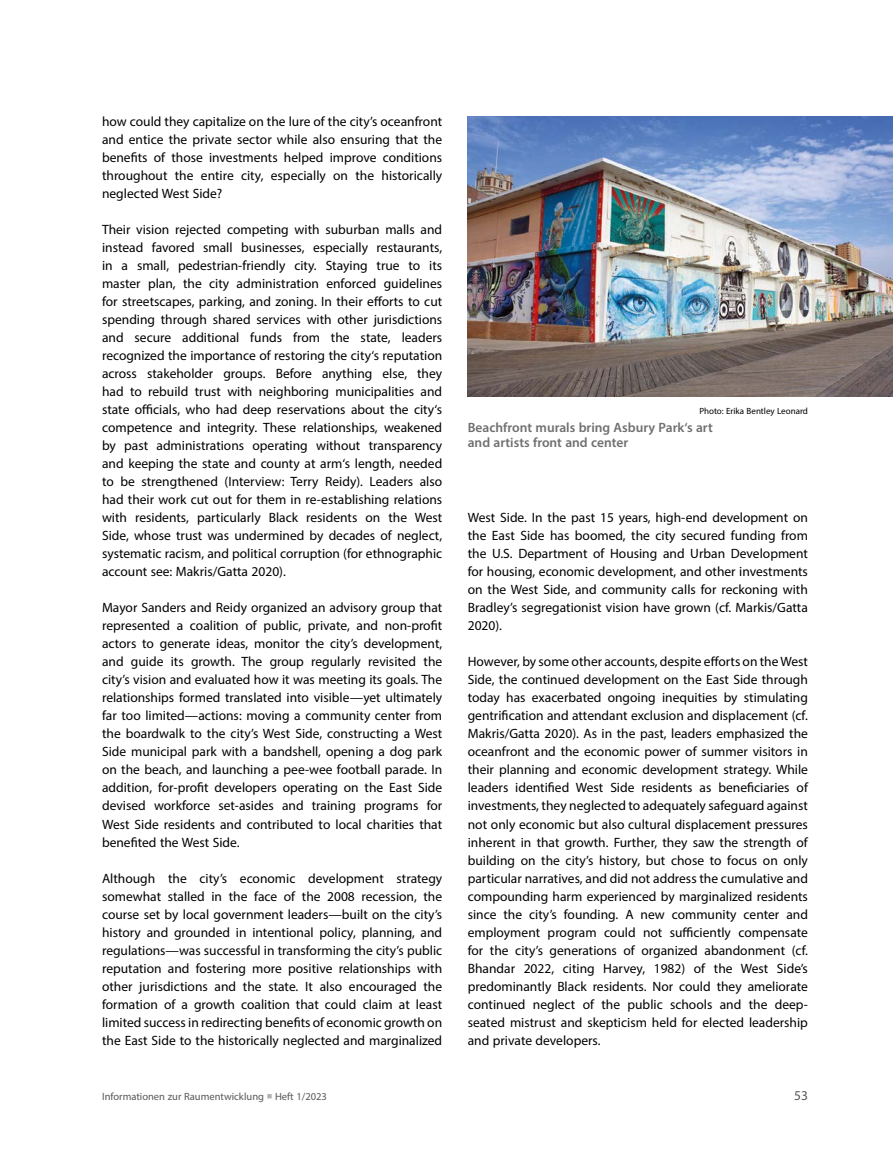
<style>
.page{position:relative;width:893px;height:1170px;background:#fff}
.page>*{position:absolute;margin:0;border:0;box-sizing:border-box;transform-origin:0 0}
.Fließtext_P{font:13.5px/18px "Myriad Pro";color:#000;text-align:justify}
.t1{font:600 13.5px/15px "Myriad Pro";color:#706f6f}
.t2{font:13.5px "Myriad Pro";color:#575756}
.t3{font:10.5px "Myriad Pro";color:#575756}
.t4{font:9px "Myriad Pro";color:#000}
.s1{color:#b3b2b2}
</style>
<div class="page">
<img style="left:468px;top:116px;width:425px;height:280px">
<p class="Fließtext_P" style="left:102px;top:112px;width:342px">how could they capitalize on the lure of the city’s oceanfront and entice the private sector while also ensuring that the benefits of those investments helped improve conditions throughout the entire city, especially on the historically neglected West Side?</p>
<p class="Fließtext_P" style="left:102px;top:220px;width:342px">Their vision rejected competing with suburban malls and instead favored small businesses, especially restaurants, in a small, pedestrian-friendly city. Staying true to its master plan, the city administration enforced guidelines for streetscapes, parking, and zoning. In their efforts to cut spending through shared services with other jurisdictions and secure additional funds from the state, leaders recognized the importance of restoring the city‘s reputation across stakeholder groups. Before anything else, they had to rebuild trust with neighboring municipalities and state officials, who had deep reservations about the city‘s competence and integrity. These relationships, weakened by past administrations operating without transparency and keeping the state and county at arm‘s length, needed to be strengthened (Interview: Terry Reidy). Leaders also had their work cut out for them in re-establishing relations with residents, particularly Black residents on the West Side, whose trust was undermined by decades of neglect, systematic racism, and political corruption (for ethnographic account see: Makris/Gatta 2020).</p>
<p class="Fließtext_P" style="left:102px;top:598px;width:342px">Mayor Sanders and Reidy organized an advisory group that represented a coalition of public, private, and non-profit actors to generate ideas, monitor the city’s development, and guide its growth. The group regularly revisited the city’s vision and evaluated how it was meeting its goals. The relationships formed translated into visible—yet ultimately far too limited—actions: moving a community center from the boardwalk to the city’s West Side, constructing a West Side municipal park with a bandshell, opening a dog park on the beach, and launching a pee-wee football parade. In addition, for-profit developers operating on the East Side devised workforce set-asides and training programs for West Side residents and contributed to local charities that benefited the West Side.</p>
<p class="Fließtext_P" style="left:102px;top:868px;width:342px">Although the city’s economic development strategy somewhat stalled in the face of the 2008 recession, the course set by local government leaders—built on the city’s history and grounded in intentional policy, planning, and regulations—was successful in transforming the city’s public reputation and fostering more positive relationships with other jurisdictions and the state. It also encouraged the formation of a growth coalition that could claim at least limited success in redirecting benefits of economic growth on the East Side to the historically neglected and marginalized</p>
<p class="t4" style="left:699px;top:405px;width:110px">Photo: Erika Bentley Leonard</p>
<p class="t1" style="left:468px;top:420px;width:246px">Beachfront murals bring Asbury Park‘s art and artists front and center</p>
<p class="Fließtext_P" style="left:468px;top:508px;width:342px">West Side. In the past 15 years, high-end development on the East Side has boomed, the city secured funding from the U.S. Department of Housing and Urban Development for housing, economic development, and other investments on the West Side, and community calls for reckoning with Bradley’s segregationist vision have grown (cf. Markis/Gatta 2020).</p>
<p class="Fließtext_P" style="left:468px;top:652px;width:342px">However, by some other accounts, despite efforts on the West Side, the continued development on the East Side through today has exacerbated ongoing inequities by stimulating gentrification and attendant exclusion and displacement (cf.<br>Makris/Gatta 2020). As in the past, leaders emphasized the oceanfront and the economic power of summer visitors in their planning and economic development strategy. While leaders identified West Side residents as beneficiaries of investments, they neglected to adequately safeguard against not only economic but also cultural displacement pressures inherent in that growth. Further, they saw the strength of building on the city’s history, but chose to focus on only particular narratives, and did not address the cumulative and compounding harm experienced by marginalized residents since the city’s founding. A new community center and employment program could not sufficiently compensate for the city’s generations of organized abandonment (cf.<br>Bhandar 2022, citing Harvey, 1982) of the West Side’s predominantly Black residents. Nor could they ameliorate continued neglect of the public schools and the deep&shy;seated mistrust and skepticism held for elected leadership and private developers.</p>
<p class="t3" style="left:102px;top:1090px;width:226px">Informationen zur Raumentwicklung <span class="s1">■</span> Heft 1/2023</p>
<p class="t2" style="left:794px;top:1087px;width:15px">53</p>
</div>
